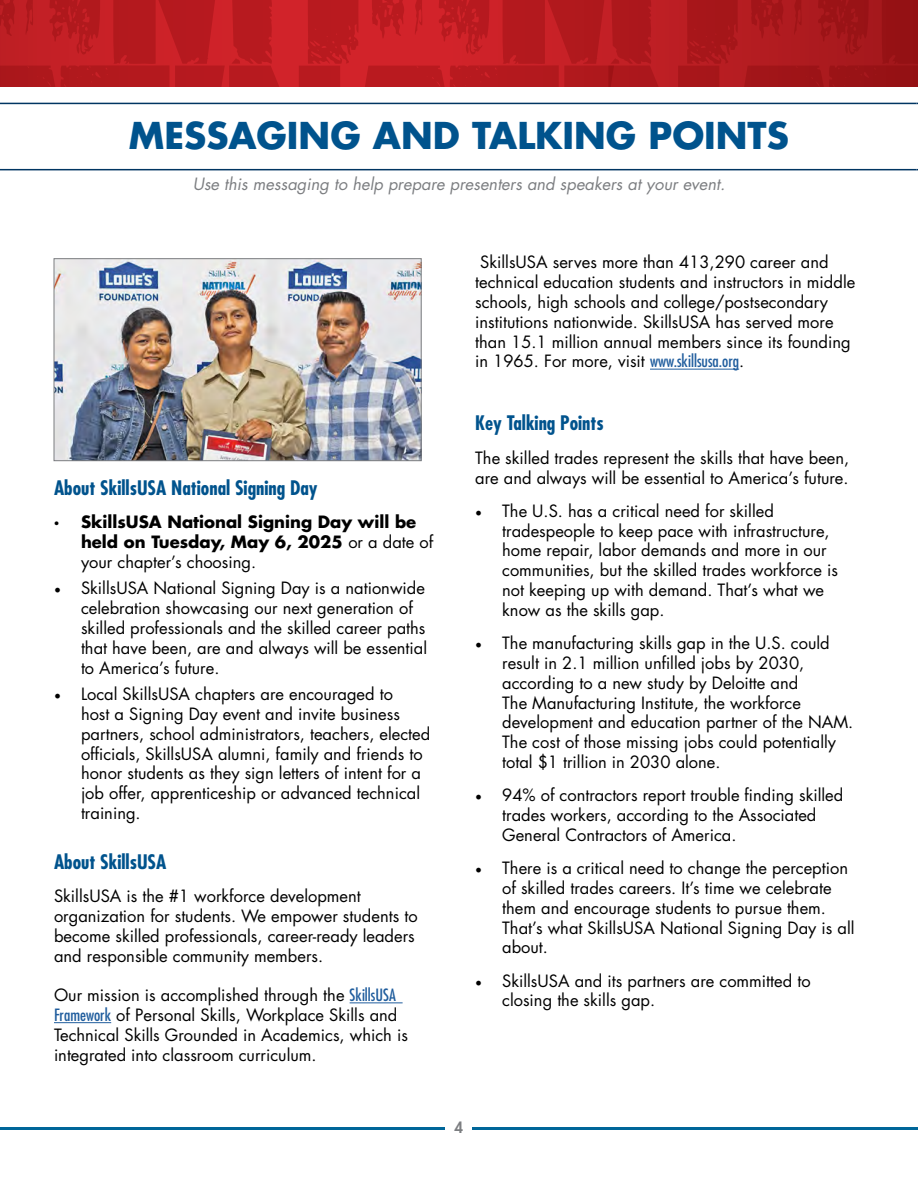
<style>
.page{position:relative;width:918px;height:1188px;background:#fff}
.page>*{position:absolute;margin:0;border:0;box-sizing:border-box;transform-origin:0 0}
.t1{font:700 36px "Futura Std";color:#00538d}
.t2{font:700 condensed 19.5px "Futura Std";color:#00538d}
.t3{font:16.5px/19.8px "Futura Std";color:#000}
.t4{font:700 16.5px/19.8px "Futura Std";color:#000}
.t5{font:italic 16.5px "Futura Std";color:#7c7e81}
.t6{font:800 15px "Futura Std";color:#7c7e81}
.s1{font-family:"Myriad Pro";font-weight:400;font-size:18px}
.s2{font-weight:400}
.s3{font-family:"Minion Pro";font-size:18px}
.s4{font-stretch:condensed;color:#215e9e}
</style>
<div class="page">
<svg style="left:1px;top:1px;width:917px;height:85px;background:#b71b20"></svg>
<hr style="left:0;top:1127px;width:444px;height:2px;background:#069">
<hr style="left:473px;top:1127px;width:445px;height:2px;background:#069">
<hr style="left:0;top:169px;width:916px;height:1px;background:#003562">
<hr style="left:0;top:103px;width:916px;height:1px;background:#003562">
<hr style="left:350px;top:1002px;width:53px;height:1px;background:#215e9e">
<hr style="left:54px;top:1022px;width:57px;height:1px;background:#215e9e">
<hr style="left:650px;top:369px;width:89px;height:1px;background:#215e9e">
<img style="left:56px;top:260px;width:363px;height:199px">
<div style="left:54px;top:258px;width:367px;height:203px;border:1px solid #7c7e81"></div>
<h1 class="t1" style="left:129px;top:112px;width:662px">MESSAGING AND TALKING POINTS</h1>
<p class="t5" style="left:193px;top:173px;width:534px">Use this messaging to help prepare presenters and speakers at your event.</p>
<p class="t2" style="left:54px;top:476px;width:265px">About SkillsUSA National Signing Day</p>
<p class="t4" style="left:81px;top:512px;width:354px;text-indent:-27px"><span class="s1">•</span> SkillsUSA National Signing Day will be held on Tuesday, May 6, 2025 <span class="s2">or a date of your chapter’s choosing.</span></p>
<p class="t3" style="left:81px;top:579px;width:348px;text-indent:-27px"><span class="s3">•</span> SkillsUSA National Signing Day is a nationwide celebration showcasing our next generation of skilled professionals and the skilled career paths that have been, are and always will be essential to America’s future.</p>
<p class="t3" style="left:81px;top:684px;width:351px;text-indent:-27px"><span class="s3">•</span> Local SkillsUSA chapters are encouraged to<br>host a Signing Day event and invite business partners, school administrators, teachers, elected officials, SkillsUSA alumni, family and friends to honor students as they sign letters of intent for a job offer, apprenticeship or advanced technical training.</p>
<p class="t2" style="left:54px;top:850px;width:114px">About SkillsUSA</p>
<p class="t3" style="left:54px;top:886px;width:365px">SkillsUSA is the #1 workforce development organization for students. We empower students to become skilled professionals, career-ready leaders and responsible community members.</p>
<p class="t3" style="left:54px;top:985px;width:355px">Our mission is accomplished through the <span class="s4">SkillsUSA Framework</span> of Personal Skills, Workplace Skills and Technical Skills Grounded in Academics, which is integrated into classroom curriculum.</p>
<p class="t3" style="left:475px;top:253px;width:382px;text-indent:5px">SkillsUSA serves more than 413,290 career and technical education students and instructors in middle schools, high schools and college/postsecondary institutions nationwide. SkillsUSA has served more than 15.1 million annual members since its founding in 1965. For more, visit <span class="s4">www.skillsusa.org</span>.</p>
<p class="t2" style="left:475px;top:411px;width:130px">Key Talking Points</p>
<p class="t3" style="left:475px;top:448px;width:376px">The skilled trades represent the skills that have been, are and always will be essential to America’s future.</p>
<p class="t3" style="left:502px;top:501px;width:337px;text-indent:-27px"><span class="s3">•</span> The U.S. has a critical need for skilled tradespeople to keep pace with infrastructure, home repair, labor demands and more in our communities, but the skilled trades workforce is not keeping up with demand. That’s what we know as the skills gap.</p>
<p class="t3" style="left:502px;top:633px;width:353px;text-indent:-27px"><span class="s3">•</span> The manufacturing skills gap in the U.S. could result in 2.1 million unfilled jobs by 2030, according to a new study by Deloitte and<br>The Manufacturing Institute, the workforce development and education partner of the NAM.<br>The cost of those missing jobs could potentially total $1 trillion in 2030 alone.</p>
<p class="t3" style="left:502px;top:786px;width:343px;text-indent:-27px"><span class="s3">•</span> 94% of contractors report trouble finding skilled trades workers, according to the Associated<br>General Contractors of America.</p>
<p class="t3" style="left:502px;top:858px;width:354px;text-indent:-27px"><span class="s3">•</span> There is a critical need to change the perception of skilled trades careers. It’s time we celebrate them and encourage students to pursue them.<br>That’s what SkillsUSA National Signing Day is all about.</p>
<p class="t3" style="left:502px;top:971px;width:310px;text-indent:-27px"><span class="s3">•</span> SkillsUSA and its partners are committed to closing the skills gap.</p>
<p class="t6" style="left:455px;top:1118px;width:10px">4</p>
</div>
